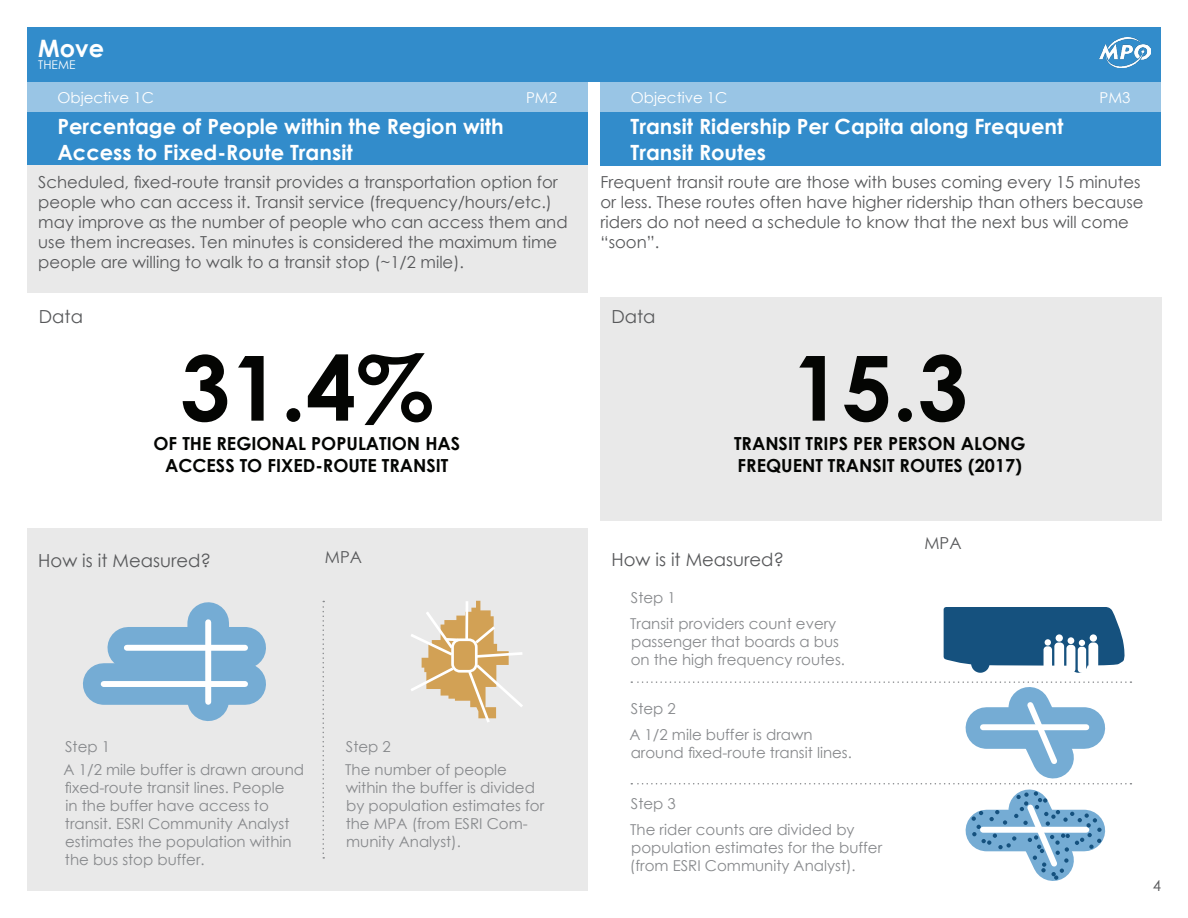
<style>
.page{position:relative;width:1188px;height:918px;background:#fff}
.page>*{position:absolute;margin:0;border:0;box-sizing:border-box;transform-origin:0 0}
.big_number{font:700 90px "Century Gothic";color:#040503}
.t1{font:700 24px "Century Gothic";color:#fff}
.t2{font:700 21px/25.2px "Century Gothic";color:#fff}
.t3{font:700 18px/21.6px "Century Gothic";color:#040503;text-align:center}
.How_is_it_Measured{font:18px "Century Gothic";color:#57585a}
.Data{font:18px "Century Gothic";color:#57585a}
.text_top__1{font:16.5px/19.8px "Century Gothic";color:#57585a}
.Measured_text{font:15px/18px "Century Gothic";color:#87898c}
.t4{font:15px "Century Gothic";color:#fff}
.t5{font:15px "Century Gothic";color:#57585a}
.t6{font:12px "Century Gothic";color:#fff}
</style>
<div class="page">
<div style="left:27px;top:82px;width:561px;height:31px;background:#99c5e5"></div>
<div style="left:600px;top:82px;width:561px;height:31px;background:#99c5e5"></div>
<div style="left:27px;top:27px;width:1134px;height:55px;background:#328ccb"></div>
<div style="left:27px;top:113px;width:561px;height:53px;background:#328ccb"></div>
<div style="left:600px;top:113px;width:561px;height:53px;background:#328ccb"></div>
<div style="left:27px;top:165px;width:561px;height:128px;background:#e9e9e9"></div>
<div style="left:27px;top:528px;width:561px;height:363px;background:#e9e9e9"></div>
<div style="left:600px;top:298px;width:562px;height:223px;background:#e9e9e9"></div>
<div style="left:104px;top:663px;width:141px;height:42px;background:#75acd4"></div>
<div style="left:128px;top:627px;width:117px;height:42px;background:#75acd4"></div>
<div style="left:187px;top:623px;width:42px;height:77px;background:#75acd4"></div>
<div style="left:104px;top:681px;width:141px;height:6px;background:#fff"></div>
<div style="left:127px;top:645px;width:118px;height:6px;background:#fff"></div>
<div style="left:205px;top:622px;width:6px;height:80px;background:#fff"></div>
<svg style="left:411px;top:601px;width:112px;height:121px"></svg>
<svg style="left:322px;top:601px;width:2px;height:258px"></svg>
<svg style="left:631px;top:607px;width:500px;height:274px"></svg>
<img style="left:1099px;top:37px;width:52px;height:31px">
<p class="t1" style="left:38px;top:30px;width:67px">Move</p>
<p class="t6" style="left:38px;top:57px;width:39px">THEME</p>
<p class="t4" style="left:57px;top:87px;width:98px">Objective 1C</p>
<p class="t4" style="left:526px;top:87px;width:32px">PM2</p>
<p class="t4" style="left:631px;top:87px;width:98px">Objective 1C</p>
<p class="t4" style="left:1100px;top:87px;width:32px">PM3</p>
<p class="t2" style="left:57px;top:113px;width:448px">Percentage of People within the Region with<br>Access to Fixed-Route Transit</p>
<p class="t2" style="left:631px;top:113px;width:435px">Transit Ridership Per Capita along Frequent<br>Transit Routes</p>
<p class="text_top__1" style="left:38px;top:172px;width:531px">Scheduled, fixed-route transit provides a transportation option for people who can access it. Transit service (frequency/hours/etc.) may improve as the number of people who can access them and use them increases. Ten minutes is considered the maximum time people are willing to walk to a transit stop (~1/2 mile).</p>
<p class="text_top__1" style="left:600px;top:172px;width:545px">Frequent transit route are those with buses coming every 15 minutes or less. These routes often have higher ridership than others because riders do not need a schedule to know that the next bus will come “soon”.</p>
<p class="Data" style="left:39px;top:304px;width:46px">Data</p>
<p class="Data" style="left:611px;top:304px;width:46px">Data</p>
<p class="big_number" style="left:180px;top:320px;width:255px">31.4%</p>
<p class="t3" style="left:154px;top:432px;width:308px">OF THE REGIONAL POPULATION HAS<br>ACCESS TO FIXED-ROUTE TRANSIT</p>
<p class="big_number" style="left:792px;top:320px;width:178px">15.3</p>
<p class="t3" style="left:734px;top:432px;width:293px;text-align:left">TRANSIT TRIPS PER PERSON ALONG<br>FREQUENT TRANSIT ROUTES (2017)</p>
<p class="text_top__1" style="left:325px;top:547px;width:39px">MPA</p>
<p class="How_is_it_Measured" style="left:38px;top:548px;width:174px">How is it Measured?</p>
<p class="How_is_it_Measured" style="left:611px;top:547px;width:174px">How is it Measured?</p>
<p class="Measured_text" style="left:631px;top:588px;width:46px">Step 1</p>
<p class="Measured_text" style="left:630px;top:614px;width:216px">Transit providers count every passenger that boards a bus on the high frequency routes.</p>
<p class="Measured_text" style="left:65px;top:737px;width:46px">Step 1</p>
<p class="Measured_text" style="left:346px;top:737px;width:46px">Step 2</p>
<p class="Measured_text" style="left:64px;top:761px;width:242px">A 1/2 mile buffer is drawn around fixed-route transit lines. People<br>in the buffer have access to transit. ESRI Community Analyst estimates the population within the bus stop buffer.</p>
<p class="Measured_text" style="left:345px;top:761px;width:201px">The number of people within the buffer is divided by population estimates for the MPA (from ESRI Com&shy;munity Analyst).</p>
<p class="Measured_text" style="left:631px;top:700px;width:46px">Step 2</p>
<p class="Measured_text" style="left:629px;top:726px;width:224px">A 1/2 mile buffer is drawn around fixed-route transit lines.</p>
<p class="Measured_text" style="left:631px;top:795px;width:46px">Step 3</p>
<p class="Measured_text" style="left:630px;top:821px;width:254px">The rider counts are divided by population estimates for the buffer (from ESRI Community Analyst).</p>
<p class="text_top__1" style="left:924px;top:533px;width:39px">MPA</p>
<p class="t5" style="left:1153px;top:875px;width:10px">4</p>
</div>
